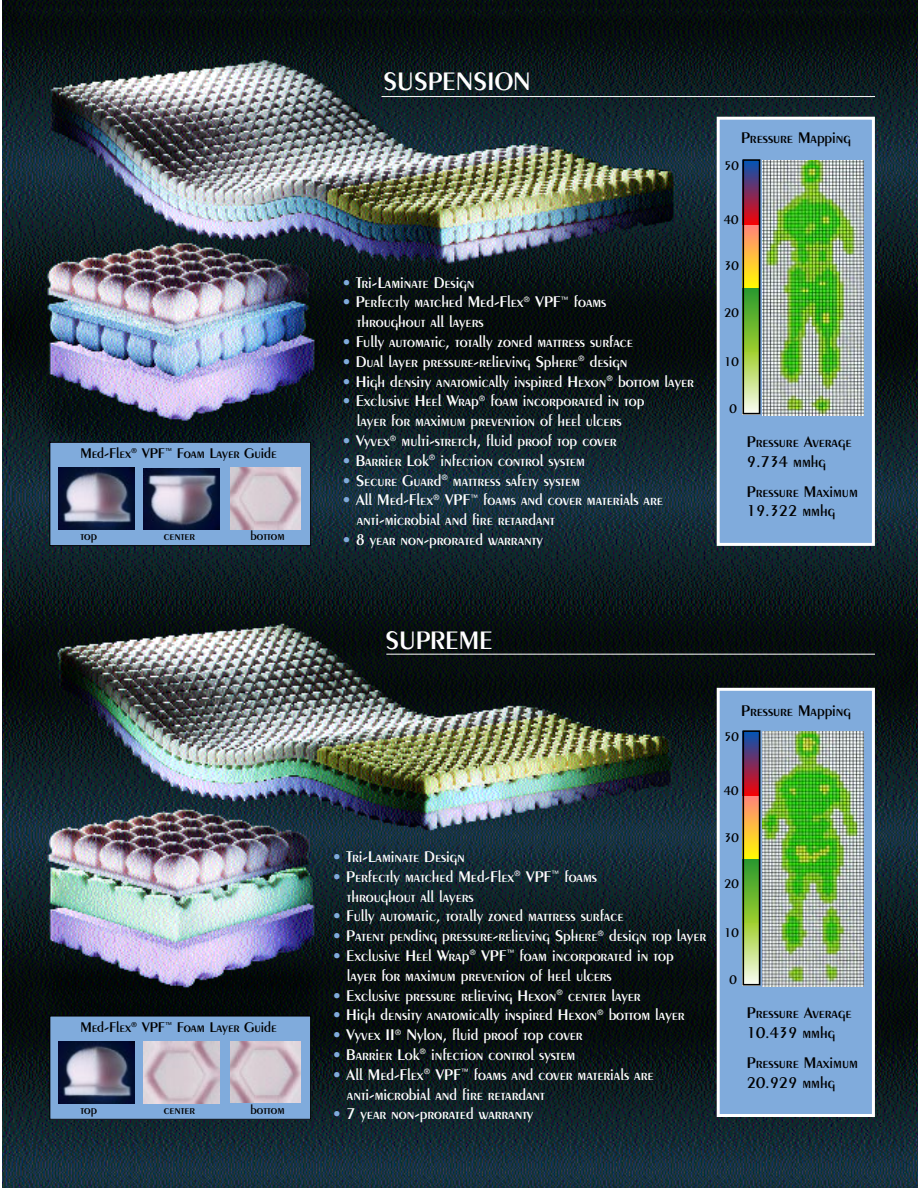
<style>
.page{position:relative;width:918px;height:1188px;background:#fff}
.page>*{position:absolute;margin:0;border:0;box-sizing:border-box;transform-origin:0 0}
.t1{font:600 27px "Peignot";color:#fff}
.t2{font:600 16.5px/19.8px "Peignot";color:#fff}
.t3{font:600 16.5px/19.8px "Peignot";color:#000}
.t4{font:600 15px "Peignot";color:#000}
.t5{font:600 13.5px "Peignot";color:#000}
.t6{font:600 13.2px "Peignot";color:#000}
.s1{color:#80abdc}
</style>
<div class="page">
<img style="left:2px;top:0;width:916px;height:1188px">
<div style="left:50px;top:442px;width:261px;height:104px;background:#80abdc"></div>
<div style="left:50px;top:442px;width:261px;height:104px;border:1px solid #000"></div>
<img style="left:59px;top:468px;width:75px;height:62px">
<img style="left:144px;top:468px;width:75px;height:61px">
<img style="left:230px;top:468px;width:71px;height:61px">
<hr style="left:386px;top:654px;width:489px;height:1px;background:#fff">
<hr style="left:381px;top:96px;width:494px;height:1px;background:#fff">
<div style="left:718px;top:118px;width:155px;height:426px;background:#80abdc"></div>
<div style="left:717px;top:117px;width:158px;height:429px;border:3px solid #fff"></div>
<img style="left:763px;top:160px;width:101px;height:255px">
<svg style="left:743px;top:162px;width:17px;height:253px;background:#aa9f54"></svg>
<div style="left:743px;top:159px;width:17px;height:255px;border:2px solid #000"></div>
<div style="left:718px;top:689px;width:155px;height:426px;background:#80abdc"></div>
<div style="left:717px;top:688px;width:158px;height:429px;border:3px solid #fff"></div>
<img style="left:763px;top:731px;width:101px;height:255px">
<svg style="left:746px;top:733px;width:11px;height:250px;background:#aa9f55"></svg>
<div style="left:743px;top:730px;width:17px;height:256px;border:2px solid #000"></div>
<div style="left:50px;top:1016px;width:261px;height:103px;background:#80abdc"></div>
<div style="left:50px;top:1016px;width:261px;height:104px;border:1px solid #000"></div>
<img style="left:59px;top:1042px;width:75px;height:61px">
<img style="left:144px;top:1042px;width:75px;height:61px">
<img style="left:230px;top:1042px;width:71px;height:61px">
<p class="t4" style="left:80px;top:447px;width:198px">Med-Flex<sup>®</sup> VPF<sup>™</sup> Foam Layer Guide</p>
<p class="t5" style="left:80px;top:531px;width:18px">top</p>
<p class="t5" style="left:164px;top:531px;width:33px">center</p>
<p class="t5" style="left:251px;top:531px;width:35px">bottom</p>
<p class="t4" style="left:80px;top:1021px;width:198px">Med-Flex<sup>®</sup> VPF<sup>™</sup> Foam Layer Guide</p>
<p class="t5" style="left:80px;top:1105px;width:18px">top</p>
<p class="t5" style="left:164px;top:1105px;width:33px">center</p>
<p class="t5" style="left:251px;top:1105px;width:35px">bottom</p>
<h1 class="t1" style="left:383px;top:70px;width:149px">SUSPENSION</h1>
<p class="t2" style="left:342px;top:274px;width:133px"><span class="s1">•</span> Tri-Laminate Design</p>
<p class="t2" style="left:357px;top:293px;width:251px;text-indent:-15px"><span class="s1">•</span> Perfectly matched Med-Flex<sup>®</sup> VPF<sup>™</sup> foams throughout all layers</p>
<p class="t2" style="left:342px;top:333px;width:292px"><span class="s1">•</span> Fully automatic, totally zoned mattress surface</p>
<p class="t2" style="left:342px;top:353px;width:286px"><span class="s1">•</span> Dual layer pressure-relieving Sphere<sup>®</sup> design</p>
<p class="t2" style="left:342px;top:373px;width:353px"><span class="s1">•</span> High density anatomically inspired Hexon<sup>®</sup> bottom layer</p>
<p class="t2" style="left:342px;top:392px;width:304px;text-align:center"><span class="s1">•</span> Exclusive Heel Wrap<sup>®</sup> foam incorporated in top layer for maximum prevention of heel ulcers</p>
<p class="t2" style="left:342px;top:432px;width:276px"><span class="s1">•</span> Vyvex<sup>®</sup> multi-stretch, fluid proof top cover</p>
<p class="t2" style="left:342px;top:452px;width:244px"><span class="s1">•</span> Barrier Lok<sup>®</sup> infection control system</p>
<p class="t2" style="left:342px;top:472px;width:239px"><span class="s1">•</span> Secure Guard<sup>®</sup> mattress safety system</p>
<p class="t2" style="left:357px;top:491px;width:307px;text-indent:-15px"><span class="s1">•</span> All Med-Flex<sup>®</sup> VPF<sup>™</sup> foams and cover materials are anti-microbial and fire retardant</p>
<p class="t2" style="left:342px;top:531px;width:202px"><span class="s1">•</span> 8 year non-prorated warranty</p>
<p class="t3" style="left:741px;top:129px;width:111px">Pressure Mapping</p>
<p class="t6" style="left:724px;top:161px;width:16px">50</p>
<p class="t6" style="left:724px;top:215px;width:16px">40</p>
<p class="t6" style="left:724px;top:261px;width:16px">30</p>
<p class="t6" style="left:724px;top:308px;width:16px">20</p>
<p class="t6" style="left:724px;top:357px;width:16px">10</p>
<p class="t6" style="left:729px;top:403px;width:9px">0</p>
<p class="t3" style="left:747px;top:433px;width:106px">Pressure Average<br>9.734 mmhg</p>
<p class="t3" style="left:747px;top:482px;width:113px">Pressure Maximum<br>19.322 mmhg</p>
<h1 class="t1" style="left:385px;top:629px;width:109px">SUPREME</h1>
<p class="t2" style="left:333px;top:848px;width:133px"><span class="s1">•</span> Tri-Laminate Design</p>
<p class="t2" style="left:347px;top:868px;width:252px;text-indent:-14px"><span class="s1">•</span> Perfectly matched Med-Flex<sup>®</sup> VPF<sup>™</sup> foams throughout all layers</p>
<p class="t2" style="left:333px;top:907px;width:292px"><span class="s1">•</span> Fully automatic, totally zoned mattress surface</p>
<p class="t2" style="left:333px;top:927px;width:375px"><span class="s1">•</span> Patent pending pressure-relieving Sphere<sup>®</sup> design top layer</p>
<p class="t2" style="left:347px;top:947px;width:328px;text-indent:-14px"><span class="s1">•</span> Exclusive Heel Wrap<sup>®</sup> VPF<sup>™</sup> foam incorporated in top layer for maximum prevention of heel ulcers</p>
<p class="t2" style="left:333px;top:986px;width:309px"><span class="s1">•</span> Exclusive pressure relieving Hexon<sup>®</sup> center layer</p>
<p class="t2" style="left:333px;top:1006px;width:353px"><span class="s1">•</span> High density anatomically inspired Hexon<sup>®</sup> bottom layer</p>
<p class="t2" style="left:333px;top:1026px;width:251px"><span class="s1">•</span> Vyvex II<sup>®</sup> Nylon, fluid proof top cover</p>
<p class="t2" style="left:333px;top:1046px;width:244px"><span class="s1">•</span> Barrier Lok<sup>®</sup> infection control system</p>
<p class="t2" style="left:347px;top:1066px;width:308px;text-indent:-14px"><span class="s1">•</span> All Med-Flex<sup>®</sup> VPF<sup>™</sup> foams and cover materials are anti-microbial and fire retardant</p>
<p class="t2" style="left:333px;top:1105px;width:202px"><span class="s1">•</span> 7 year non-prorated warranty</p>
<p class="t3" style="left:741px;top:702px;width:111px">Pressure Mapping</p>
<p class="t6" style="left:724px;top:732px;width:16px">50</p>
<p class="t6" style="left:724px;top:786px;width:16px">40</p>
<p class="t6" style="left:724px;top:832px;width:16px">30</p>
<p class="t6" style="left:724px;top:879px;width:16px">20</p>
<p class="t6" style="left:724px;top:928px;width:16px">10</p>
<p class="t6" style="left:730px;top:974px;width:9px">0</p>
<p class="t3" style="left:747px;top:1004px;width:106px">Pressure Average<br>10.439 mmhg</p>
<p class="t3" style="left:747px;top:1054px;width:113px">Pressure Maximum<br>20.929 mmhg</p>
</div>
